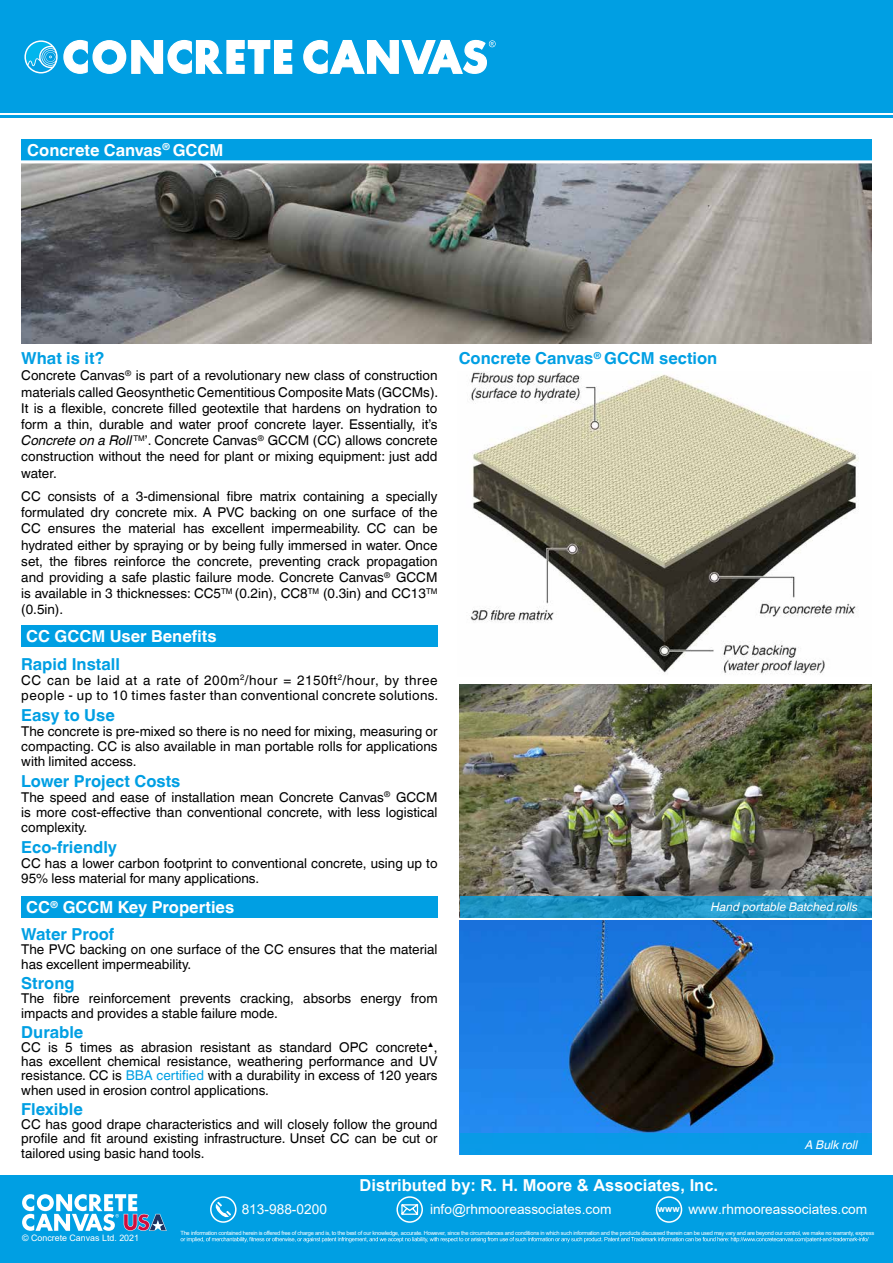
<style>
.page{position:relative;width:893px;height:1263px;background:#fff}
.page>*{position:absolute;margin:0;border:0;box-sizing:border-box;transform-origin:0 0}
.t1{font:700 16.5px "Helvetica World";color:#009fe3}
.t2{font:700 16.5px "Helvetica World";color:#fff}
.t3{font:700 16.5px "Arial";color:#fff}
.t4{font:13.65px "Arial";color:#fff}
.t5{font:13.5px/16.2px "Helvetica World";color:#000;text-align:justify}
.t6{font:13.5px/15px "Helvetica World";letter-spacing:.04em;color:#000}
.t7{font:italic 12px "Helvetica World";color:#fff}
.t8{font:8.85px "Arial";color:#fff}
.t9{font:5.7px "Arial";letter-spacing:-.04em;color:#fff}
.s1{font-style:italic}
.s2{color:#009fe3}
.s3{font-weight:700;font-size:9.3px}
</style>
<div class="page">
<div style="left:0;top:0;width:893px;height:117px;background:#009fe3"></div>
<img style="left:460px;top:684px;width:412px;height:212px">
<img style="left:460px;top:921px;width:412px;height:212px">
<div style="left:21px;top:139px;width:851px;height:21px;background:#009fe3"></div>
<div style="left:21px;top:626px;width:417px;height:21px;background:#009fe3"></div>
<div style="left:21px;top:897px;width:417px;height:21px;background:#009fe3"></div>
<img style="left:21px;top:163px;width:851px;height:180px">
<svg style="left:460px;top:896px;width:412px;height:22px;background:#1e95c5"></svg>
<div style="left:460px;top:1133px;width:412px;height:21px;background:#099ae7"></div>
<img style="left:470px;top:371px;width:389px;height:304px">
<div style="left:0;top:1175px;width:893px;height:88px;background:#009fe3"></div>
<svg style="left:181px;top:1237px;width:688px;height:5px"></svg>
<div style="left:210px;top:1196px;width:27px;height:27px;border:2px solid #fff;border-radius:50%"></div>
<svg style="left:214px;top:1202px;width:17px;height:17px"></svg>
<div style="left:656px;top:1196px;width:26px;height:27px;border:2px solid #fff;border-radius:50%"></div>
<div style="left:396px;top:1196px;width:27px;height:27px;border:2px solid #fff;border-radius:50%"></div>
<svg style="left:401px;top:1204px;width:18px;height:11px"></svg>
<svg style="left:22px;top:1194px;width:145px;height:37px"></svg>
<hr style="left:0;top:113px;width:893px;height:2px;background:#fff">
<svg style="left:24px;top:39px;width:269px;height:35px"></svg>
<svg style="left:303px;top:39px;width:193px;height:35px"></svg>
<p class="t2" style="left:27px;top:140px;width:198px">Concrete Canvas<sup>®</sup> GCCM</p>
<p class="t1" style="left:21px;top:349px;width:85px">What is it?</p>
<p class="t1" style="left:459px;top:349px;width:260px">Concrete Canvas<sup>®</sup> GCCM section</p>
<p class="t5" style="left:21px;top:368px;width:418px">Concrete Canvas<sup>®</sup> is part of a revolutionary new class of construction materials called Geosynthetic Cementitious Composite Mats (GCCMs).<br>It is a flexible, concrete filled geotextile that hardens on hydration to form a thin, durable and water proof concrete layer. Essentially, it’s <span class="s1">Concrete on a Roll</span> <sup>TM</sup>’. Concrete Canvas<sup>®</sup> GCCM (CC) allows concrete construction without the need for plant or mixing equipment: just add water.</p>
<p class="t5" style="left:21px;top:488px;width:418px">CC consists of a 3-dimensional fibre matrix containing a specially formulated dry concrete mix. A PVC backing on one surface of the CC ensures the material has excellent impermeability. CC can be hydrated either by spraying or by being fully immersed in water. Once set, the fibres reinforce the concrete, preventing crack propagation and providing a safe plastic failure mode. Concrete Canvas<sup>®</sup> GCCM is available in 3 thicknesses: CC5<sup>TM</sup> (0.2in), CC8<sup>TM</sup> (0.3in) and CC13<sup>TM </sup>(0.5in).</p>
<p class="t2" style="left:26px;top:627px;width:192px">CC GCCM User Benefits</p>
<p class="t1" style="left:21px;top:654px;width:100px">Rapid Install</p>
<p class="t6" style="left:21px;top:673px;width:419px">CC can be laid at a rate of 200m<sup>2</sup>/hour = 2150ft<sup>2</sup>/hour, by three people - up to 10 times faster than conventional concrete solutions.</p>
<p class="t1" style="left:21px;top:705px;width:95px">Easy to Use</p>
<p class="t5" style="left:21px;top:724px;width:418px;line-height:15px">The concrete is pre-mixed so there is no need for mixing, measuring or compacting. CC is also available in man portable rolls for applications with limited access.</p>
<p class="t1" style="left:21px;top:771px;width:161px">Lower Project Costs</p>
<p class="t5" style="left:21px;top:790px;width:418px;line-height:15px">The speed and ease of installation mean Concrete Canvas<sup>®</sup> GCCM is more cost-effective than conventional concrete, with less logistical complexity.</p>
<p class="t1" style="left:21px;top:837px;width:97px">Eco-friendly</p>
<p class="t5" style="left:21px;top:856px;width:418px;line-height:15px">CC has a lower carbon footprint to conventional concrete, using up to<br>95% less material for many applications.</p>
<p class="t2" style="left:26px;top:898px;width:209px">CC<sup>®</sup> GCCM Key Properties</p>
<p class="t7" style="left:711px;top:900px;width:149px">Hand portable Batched rolls</p>
<p class="t1" style="left:21px;top:925px;width:95px">Water Proof</p>
<p class="t5" style="left:21px;top:942px;width:418px;line-height:15px">The PVC backing on one surface of the CC ensures that the material has excellent impermeability.</p>
<p class="t1" style="left:21px;top:973px;width:55px">Strong</p>
<p class="t5" style="left:21px;top:991px;width:418px;line-height:15px">The fibre reinforcement prevents cracking, absorbs energy from impacts and provides a stable failure mode.</p>
<p class="t1" style="left:21px;top:1022px;width:64px">Durable</p>
<p class="t5" style="left:21px;top:1040px;width:418px;line-height:14.5px">CC is 5 times as abrasion resistant as standard OPC concrete<sup>▲</sup>, has excellent chemical resistance, weathering performance and UV resistance. CC is <span class="s2">BBA certified</span> with a durability in excess of 120 years when used in erosion control applications.</p>
<p class="t1" style="left:21px;top:1099px;width:63px">Flexible</p>
<p class="t5" style="left:21px;top:1117px;width:418px;line-height:14.2px">CC has good drape characteristics and will closely follow the ground profile and fit around existing infrastructure. Unset CC can be cut or tailored using basic hand tools.</p>
<p class="t3" style="left:360px;top:1174px;width:360px">Distributed by: R. H. Moore &amp; Associates, Inc.</p>
<p class="t7" style="left:805px;top:1137px;width:54px">A Bulk roll</p>
<p class="t8" style="left:22px;top:1232px;width:118px">© Concrete Canvas Ltd. 2021</p>
<p class="t4" style="left:242px;top:1200px;width:87px">813-988-0200</p>
<p class="t4" style="left:430px;top:1200px;width:183px">info@rhmooreassociates.com</p>
<p class="t4" style="left:658px;top:1200px;width:211px"><span class="s3">www</span> www.rhmooreassociates.com</p>
<p class="t9" style="left:180px;top:1229px;width:695px">The information contained herein is offered free of charge and is, to the best of our knowledge, accurate. However, since the circumstances and conditions in which such information and the products discussed therein can be used may vary and are beyond our control, we make no warranty, express</p>
</div>
